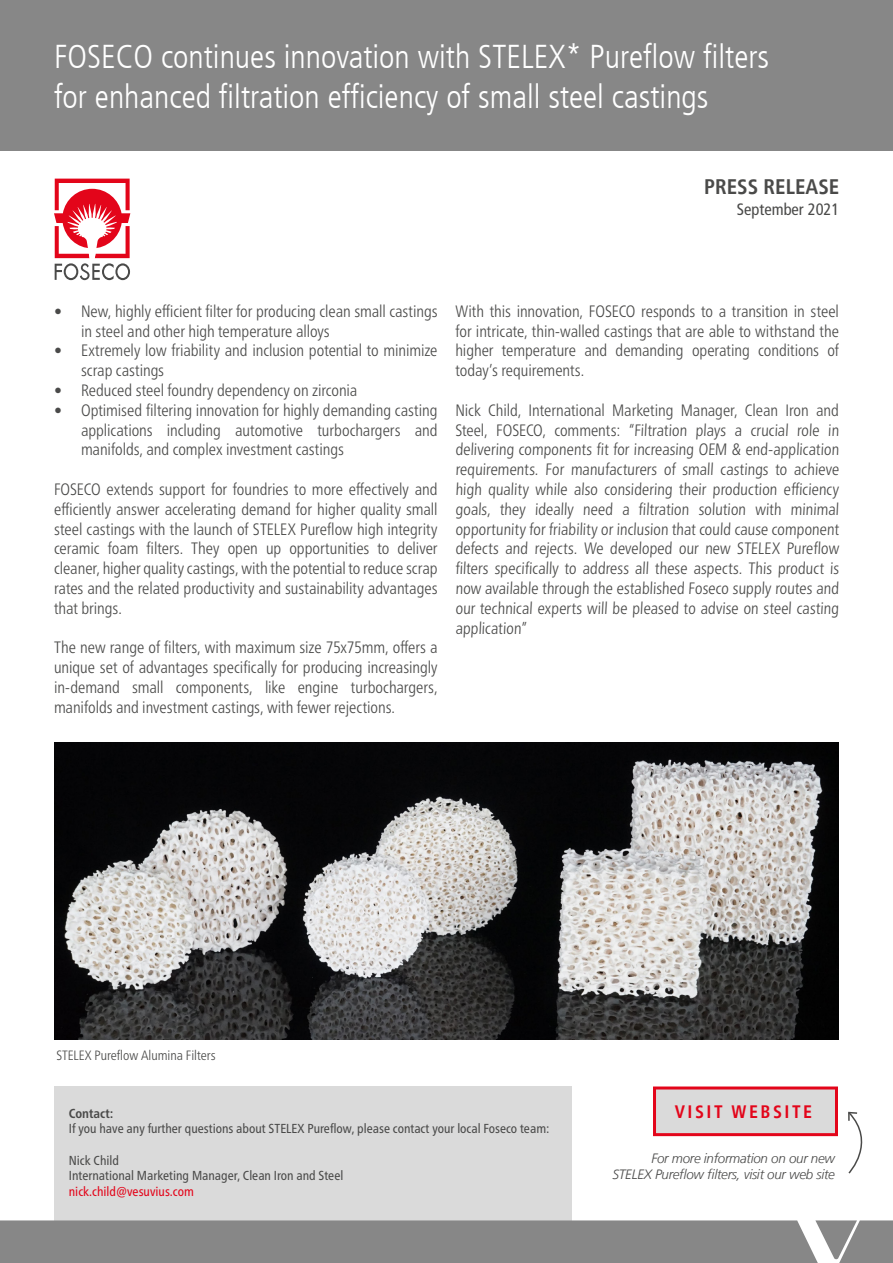
<style>
.page{position:relative;width:893px;height:1263px;background:#fff}
.page>*{position:absolute;margin:0;border:0;box-sizing:border-box;transform-origin:0 0}
.t1{font:300 condensed 33px/39.6px "Frutiger LT";color:#fff}
.t2{font:700 condensed 21px "Frutiger LT";color:#4a4a49}
.t3{font:700 condensed 18px "Frutiger LT";letter-spacing:.14em;color:#e3051a}
.t4{font:300 condensed 16.5px/19.8px "Frutiger Neue LTW1 G";letter-spacing:-.005em;color:#4a4a49;text-align:justify}
.t5{font:condensed 16.5px "Frutiger LT";color:#4a4a49}
.t6{font:italic 300 13.5px/16.2px "Frutiger LT";letter-spacing:-.02em;color:#4a4a49;text-align:right}
.t7{font:300 condensed 13.5px "Frutiger Neue LTW1 G";color:#4a4a49}
.t8{font:condensed 13.05px/15.6px "Frutiger Neue LTW1 G";color:#4a4a49}
.t9{font:condensed 13.05px "Frutiger Neue LTW1 G";color:#e3051a}
.t10{font:700 condensed 13.05px "Frutiger Neue LTW1 G";color:#4a4a49}
</style>
<div class="page">
<div style="left:54px;top:1086px;width:517px;height:177px;background:#dadada"></div>
<div style="left:0;top:0;width:893px;height:151px;background:#878787"></div>
<div style="left:0;top:1220px;width:893px;height:43px;background:#878787"></div>
<svg style="left:54px;top:179px;width:76px;height:101px"></svg>
<div style="left:653px;top:1086px;width:185px;height:50px;background:#dadada;border:3px solid #e3051a"></div>
<svg style="left:848px;top:1111px;width:15px;height:63px"></svg>
<img style="left:54px;top:742px;width:785px;height:298px">
<h1 class="t1" style="left:54px;top:37px;width:717px">FOSECO continues innovation with STELEX* Pureflow filters for enhanced filtration efficiency of small steel castings</h1>
<p class="t2" style="left:704px;top:175px;width:137px">PRESS RELEASE</p>
<p class="t5" style="left:737px;top:200px;width:104px">September 2021</p>
<p class="t4" style="left:81px;top:301px;width:358px;text-indent:-27px">• New, highly efficient filter for producing clean small castings in steel and other high temperature alloys</p>
<p class="t4" style="left:81px;top:341px;width:358px;text-indent:-27px">• Extremely low friability and inclusion potential to minimize scrap castings</p>
<p class="t4" style="left:54px;top:380px;width:305px">• Reduced steel foundry dependency on zirconia</p>
<p class="t4" style="left:81px;top:400px;width:358px;text-indent:-27px">• Optimised filtering innovation for highly demanding casting applications including automotive turbochargers and manifolds, and complex investment castings</p>
<p class="t4" style="left:54px;top:479px;width:385px">FOSECO extends support for foundries to more effectively and efficiently answer accelerating demand for higher quality small steel castings with the launch of STELEX Pureflow high integrity ceramic foam filters. They open up opportunities to deliver cleaner, higher quality castings, with the potential to reduce scrap rates and the related productivity and sustainability advantages that brings.</p>
<p class="t4" style="left:54px;top:638px;width:385px">The new range of filters, with maximum size 75x75mm, offers a unique set of advantages specifically for producing increasingly in-demand small components, like engine turbochargers, manifolds and investment castings, with fewer rejections.</p>
<p class="t4" style="left:455px;top:301px;width:385px">With this innovation, FOSECO responds to a transition in steel for intricate, thin-walled castings that are able to withstand the higher temperature and demanding operating conditions of today’s requirements.</p>
<p class="t4" style="left:455px;top:400px;width:386px">Nick Child, International Marketing Manager, Clean Iron and Steel, FOSECO, comments: “Filtration plays a crucial role in delivering components fit for increasing OEM &amp; end-application requirements. For manufacturers of small castings to achieve high quality while also considering their production efficiency goals, they ideally need a filtration solution with minimal opportunity for friability or inclusion that could cause component defects and rejects. We developed our new STELEX Pureflow filters specifically to address all these aspects. This product is now available through the established Foseco supply routes and our technical experts will be pleased to advise on steel casting application”</p>
<p class="t7" style="left:56px;top:1047px;width:161px">STELEX Pureflow Alumina Filters</p>
<p class="t10" style="left:69px;top:1105px;width:46px">Contact:</p>
<p class="t8" style="left:69px;top:1121px;width:482px">If you have any further questions about STELEX Pureflow, please contact your local Foseco team:</p>
<p class="t8" style="left:69px;top:1152px;width:276px">Nick Child<br>International Marketing Manager, Clean Iron and Steel</p>
<p class="t9" style="left:69px;top:1184px;width:126px">nick.child@vesuvius.com</p>
<p class="t3" style="left:675px;top:1101px;width:139px">VISIT WEBSITE</p>
<p class="t6" style="left:612px;top:1150px;width:224px">For more information on our new<br>STELEX Pureflow filters, visit our web site</p>
</div>
